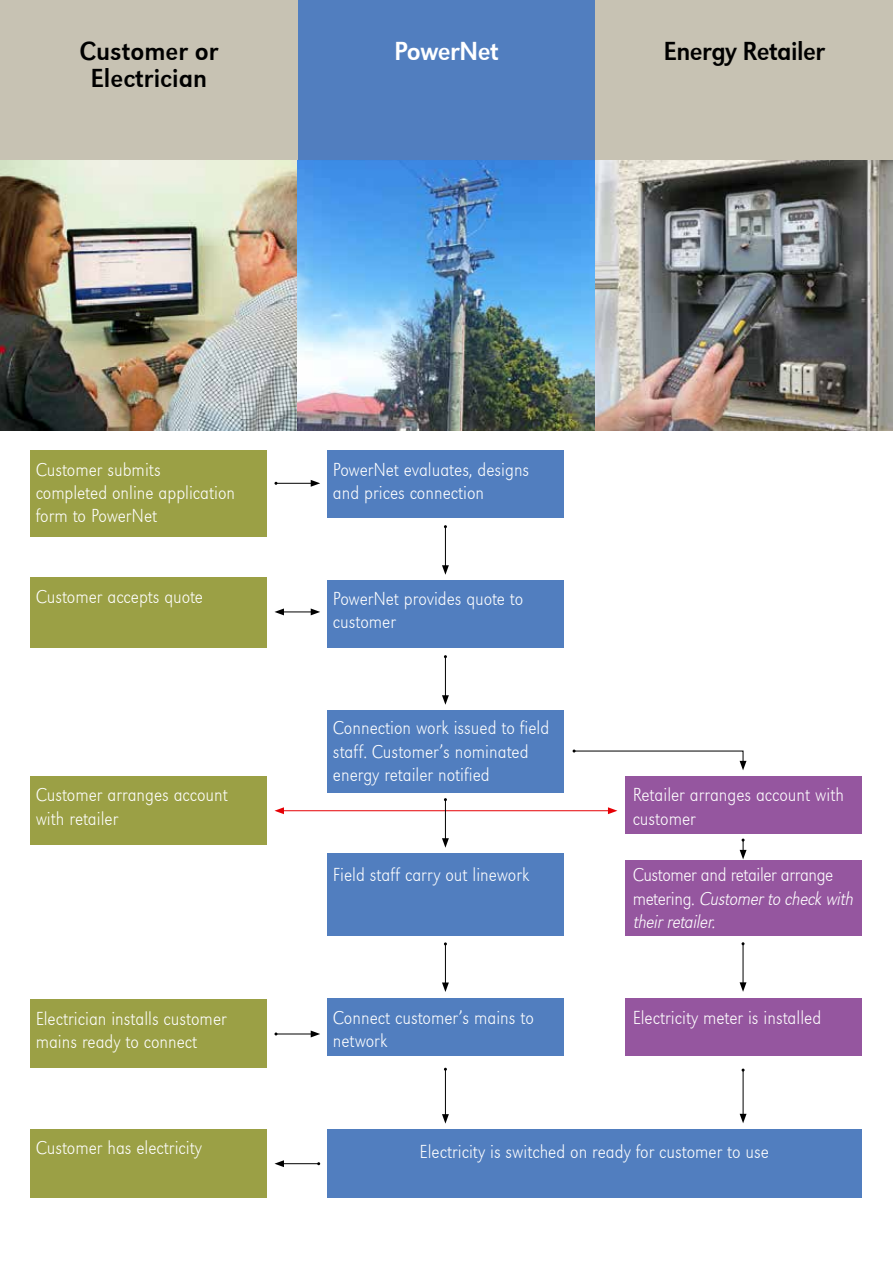
<style>
.page{position:relative;width:893px;height:1263px;background:#fff}
.page>*{position:absolute;margin:0;border:0;box-sizing:border-box;transform-origin:0 0}
.t1{font:27px/27px "URW Grotesk T Reg Nar";color:#000;text-align:center}
.t2{font:27px "URW Grotesk T Reg Nar";letter-spacing:-.02em;color:#000}
.t3{font:27px "URW Grotesk T Reg Nar";letter-spacing:-.02em;color:#fff}
.t4{font:19.5px/23.4px "URW Grotesk T Ext Lig Ext Nar";color:#fff}
.t5{font:19.5px/23.4px "URW Grotesk T Ext Lig Ext Nar";letter-spacing:-.02em;color:#fff}
.s1{font-style:italic}
</style>
<div class="page">
<img style="left:0;top:160px;width:298px;height:271px">
<img style="left:298px;top:160px;width:297px;height:271px">
<img style="left:595px;top:160px;width:298px;height:271px">
<div style="left:0;top:0;width:298px;height:160px;background:#c7c2b3"></div>
<div style="left:298px;top:0;width:297px;height:160px;background:#517ebf"></div>
<div style="left:595px;top:0;width:298px;height:160px;background:#c7c2b3"></div>
<div style="left:30px;top:450px;width:236px;height:87px;background:#9ba045"></div>
<div style="left:30px;top:578px;width:236px;height:70px;background:#9ba045"></div>
<div style="left:30px;top:776px;width:236px;height:68px;background:#9ba045"></div>
<div style="left:30px;top:1000px;width:236px;height:68px;background:#9ba045"></div>
<div style="left:30px;top:1129px;width:236px;height:68px;background:#9ba045"></div>
<div style="left:327px;top:450px;width:237px;height:68px;background:#517ebf"></div>
<div style="left:327px;top:580px;width:237px;height:68px;background:#517ebf"></div>
<div style="left:327px;top:710px;width:237px;height:82px;background:#517ebf"></div>
<div style="left:327px;top:854px;width:237px;height:82px;background:#517ebf"></div>
<div style="left:327px;top:998px;width:237px;height:58px;background:#517ebf"></div>
<div style="left:327px;top:1130px;width:534px;height:68px;background:#517ebf"></div>
<div style="left:625px;top:776px;width:236px;height:58px;background:#95569f"></div>
<div style="left:625px;top:861px;width:236px;height:75px;background:#95569f"></div>
<div style="left:625px;top:999px;width:236px;height:57px;background:#95569f"></div>
<hr style="left:282px;top:611px;width:31px;height:1px;background:#000">
<svg style="left:274px;top:608px;width:10px;height:7px"></svg>
<svg style="left:311px;top:608px;width:9px;height:7px"></svg>
<hr style="left:276px;top:483px;width:37px;height:1px;background:#000">
<svg style="left:311px;top:480px;width:9px;height:7px"></svg>
<hr style="left:282px;top:810px;width:328px;height:1px;background:#e60005">
<svg style="left:274px;top:807px;width:10px;height:7px"></svg>
<svg style="left:608px;top:807px;width:9px;height:7px"></svg>
<hr style="left:276px;top:1033px;width:37px;height:1px;background:#000">
<svg style="left:311px;top:1030px;width:9px;height:7px"></svg>
<svg style="left:573px;top:749px;width:173px;height:21px"></svg>
<hr style="left:743px;top:944px;width:1px;height:41px;background:#000">
<svg style="left:740px;top:982px;width:6px;height:10px"></svg>
<svg style="left:740px;top:838px;width:6px;height:21px"></svg>
<hr style="left:282px;top:1163px;width:37px;height:1px;background:#000">
<svg style="left:274px;top:1160px;width:10px;height:7px"></svg>
<hr style="left:445px;top:527px;width:1px;height:41px;background:#000">
<svg style="left:442px;top:565px;width:7px;height:10px"></svg>
<hr style="left:743px;top:1070px;width:1px;height:46px;background:#000">
<svg style="left:740px;top:1114px;width:6px;height:9px"></svg>
<hr style="left:445px;top:657px;width:1px;height:41px;background:#000">
<svg style="left:442px;top:695px;width:7px;height:10px"></svg>
<hr style="left:445px;top:800px;width:1px;height:41px;background:#000">
<svg style="left:442px;top:838px;width:7px;height:10px"></svg>
<hr style="left:445px;top:1069px;width:1px;height:47px;background:#000">
<svg style="left:442px;top:1114px;width:7px;height:9px"></svg>
<hr style="left:445px;top:944px;width:1px;height:41px;background:#000">
<svg style="left:442px;top:982px;width:7px;height:10px"></svg>
<h1 class="t1" style="left:79px;top:38px;width:140px">Customer or<br>Electrician</h1>
<h1 class="t3" style="left:394px;top:36px;width:106px">PowerNet</h1>
<h1 class="t2" style="left:663px;top:36px;width:163px">Energy Retailer</h1>
<p class="t4" style="left:36px;top:457px;width:201px">Customer submits completed online application form to PowerNet</p>
<p class="t4" style="left:333px;top:457px;width:198px">PowerNet evaluates, designs and prices connection</p>
<p class="t4" style="left:36px;top:584px;width:169px">Customer accepts quote</p>
<p class="t4" style="left:333px;top:586px;width:192px">PowerNet provides quote to customer</p>
<p class="t4" style="left:36px;top:783px;width:194px">Customer arranges account with retailer</p>
<p class="t4" style="left:333px;top:716px;width:218px">Connection work issued to field staff. Customer’s nominated energy retailer notified</p>
<p class="t4" style="left:633px;top:783px;width:213px">Retailer arranges account with customer</p>
<p class="t4" style="left:333px;top:863px;width:198px">Field staff carry out linework</p>
<p class="t5" style="left:633px;top:863px;width:226px">Customer and retailer arrange<br>m e te r i n g . <span class="s1">Customerto checkwith theirretailer.</span></p>
<p class="t4" style="left:36px;top:1006px;width:193px">Electrician installs customer mains ready to connect</p>
<p class="t4" style="left:333px;top:1005px;width:202px">Connect customer’s mains to network</p>
<p class="t4" style="left:633px;top:1005px;width:190px">Electricity meter is installed</p>
<p class="t4" style="left:36px;top:1136px;width:168px">Customer has electricity</p>
<p class="t4" style="left:420px;top:1139px;width:351px">Electricity is switched on ready for customer to use</p>
</div>
